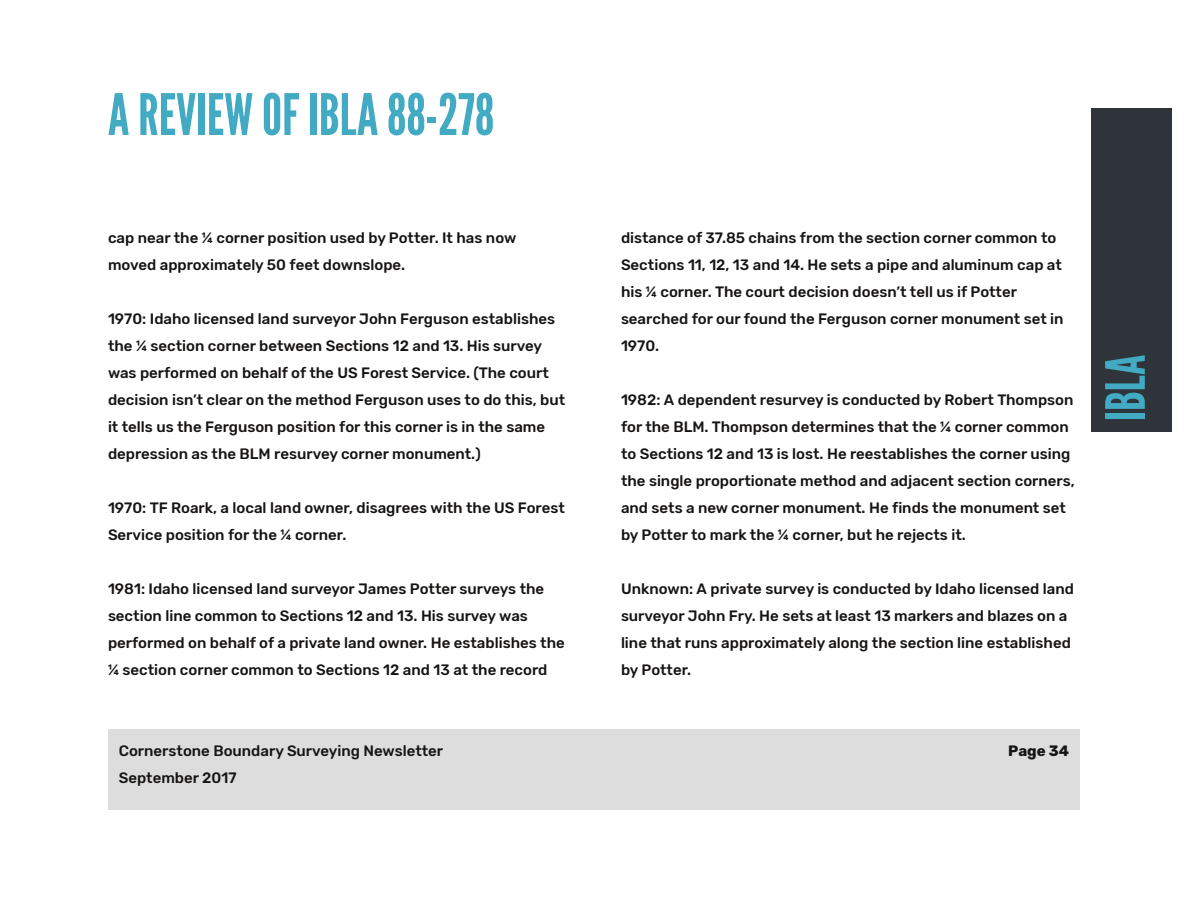
<style>
.page{position:relative;width:1188px;height:918px;background:#fff}
.page>*{position:absolute;margin:0;border:0;box-sizing:border-box;transform-origin:0 0}
.t1{font:57px "League Gothic";color:#43aac4}
.t2{font:54px "League Gothic";color:#43aac4}
.t3{font:500 15px/27px "Rubik";color:#161413}
.t4{font:700 15px "Rubik";color:#161413}
</style>
<div class="page">
<div style="left:108px;top:729px;width:972px;height:81px;background:#ddd"></div>
<div style="left:1091px;top:108px;width:81px;height:324px;background:#2f343a"></div>
<h1 class="t1" style="left:108px;top:82px;width:388px">AREVIEW OF IBLA88-278</h1>
<p class="t3" style="left:108px;top:224px;width:410px">cap near the ¼ corner position used by Potter. It has now moved approximately 50 feet downslope.</p>
<p class="t3" style="left:108px;top:305px;width:459px">1970: Idaho licensed land surveyor John Ferguson establishes the ¼ section corner between Sections 12 and 13. His survey was performed on behalf of the US Forest Service. (The court decision isn’t clear on the method Ferguson uses to do this, but it tells us the Ferguson position for this corner is in the same depression as the BLM resurvey corner monument.)</p>
<p class="t3" style="left:108px;top:494px;width:458px">1970: TF Roark, a local land owner, disagrees with the US Forest<br>Service position for the ¼ corner.</p>
<p class="t3" style="left:108px;top:575px;width:458px">1981: Idaho licensed land surveyor James Potter surveys the section line common to Sections 12 and 13. His survey was performed on behalf of a private land owner. He establishes the ¼ section corner common to Sections 12 and 13 at the record</p>
<p class="t3" style="left:621px;top:224px;width:444px">distance of 37.85 chains from the section corner common to Sections 11, 12, 13 and 14. He sets a pipe and aluminum cap at his ¼ corner. The court decision doesn’t tell us if Potter searched for our found the Ferguson corner monument set in 1970.</p>
<p class="t3" style="left:621px;top:386px;width:455px">1982: A dependent resurvey is conducted by Robert Thompson for the BLM. Thompson determines that the ¼ corner common to Sections 12 and 13 is lost. He reestablishes the corner using the single proportionate method and adjacent section corners, and sets a new corner monument. He finds the monument set by Potter to mark the ¼ corner, but he rejects it.</p>
<p class="t3" style="left:621px;top:575px;width:455px">Unknown: A private survey is conducted by Idaho licensed land surveyor John Fry. He sets at least 13 markers and blazes on a line that runs approximately along the section line established by Potter.</p>
<p class="t3" style="left:119px;top:737px;width:326px">Cornerstone Boundary Surveying Newsletter<br>September 2017</p>
<p class="t4" style="left:1008px;top:742px;width:62px">Page 34</p>
<h2 class="t2" style="left:1094px;top:421px;width:68px;rotate:-90deg">IBLA</h2>
</div>
